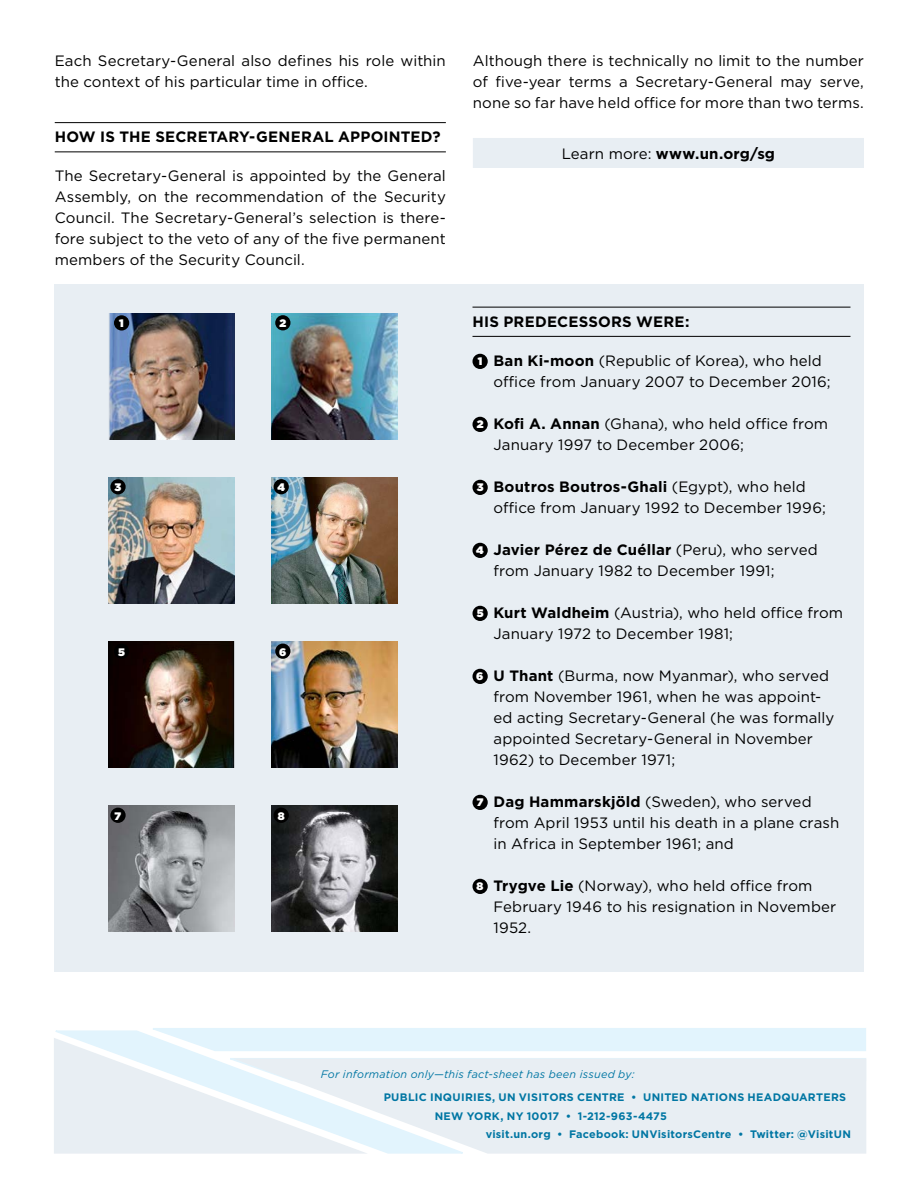
<style>
.page{position:relative;width:918px;height:1188px;background:#fff}
.page>*{position:absolute;margin:0;border:0;box-sizing:border-box;transform-origin:0 0}
.nl{font:15px/21px "Gotham";letter-spacing:.01em;color:#000}
.tx{font:15px/21px "Gotham";letter-spacing:.005em;color:#000;text-align:justify}
.tx2{font:700 15px "Gotham";letter-spacing:.015em;color:#000}
.t1{font:700 15px "Gotham";letter-spacing:.015em;color:#000}
.bulleted_number{font:900 10.95px "Gotham";color:#fff}
.photo_number{font:900 10.95px "Gotham";color:#fff}
.btx_all_caps_small{font:700 10.8px/18.6px "Gotham";letter-spacing:.025em;color:#0076a3}
.btx_upper___lowercas{font:700 10.8px "Gotham";letter-spacing:.025em;color:#0076a3}
.FYI{font:italic 10.8px "Gotham";letter-spacing:.02em;color:#0076a3}
.s1{font-weight:400}
.s2{font-weight:700}
</style>
<div class="page">
<div style="left:54px;top:284px;width:810px;height:688px;background:#e8eef3"></div>
<hr style="left:472px;top:307px;width:378px;height:1px;background:#000">
<hr style="left:472px;top:336px;width:378px;height:1px;background:#000">
<div style="left:473px;top:354px;width:15px;height:15px;background:#000;border-radius:50%"></div>
<div style="left:473px;top:417px;width:15px;height:15px;background:#000;border-radius:50%"></div>
<div style="left:473px;top:480px;width:15px;height:15px;background:#000;border-radius:50%"></div>
<div style="left:473px;top:543px;width:15px;height:15px;background:#000;border-radius:50%"></div>
<div style="left:473px;top:606px;width:15px;height:15px;background:#000;border-radius:50%"></div>
<div style="left:473px;top:669px;width:15px;height:15px;background:#000;border-radius:50%"></div>
<div style="left:473px;top:795px;width:15px;height:15px;background:#000;border-radius:50%"></div>
<div style="left:473px;top:879px;width:15px;height:15px;background:#000;border-radius:50%"></div>
<hr style="left:55px;top:122px;width:391px;height:1px;background:#000">
<hr style="left:55px;top:151px;width:391px;height:1px;background:#000">
<div style="left:473px;top:138px;width:391px;height:30px;background:#e8eef3"></div>
<svg style="left:153px;top:1028px;width:714px;height:126px;background:#e8f0f5"></svg>
<svg style="left:54px;top:1029px;width:417px;height:125px;background:#e8f2f7"></svg>
<img style="left:109px;top:314px;width:125px;height:125px">
<div style="left:114px;top:315px;width:15px;height:16px;background:#000;border-radius:50%"></div>
<img style="left:109px;top:642px;width:125px;height:125px">
<div style="left:114px;top:644px;width:15px;height:15px;background:#000;border-radius:50%"></div>
<img style="left:272px;top:314px;width:126px;height:125px">
<div style="left:275px;top:315px;width:15px;height:15px;background:#000;border-radius:50%"></div>
<img style="left:272px;top:642px;width:126px;height:125px">
<div style="left:275px;top:644px;width:15px;height:15px;background:#000;border-radius:50%"></div>
<img style="left:109px;top:478px;width:125px;height:125px">
<div style="left:110px;top:479px;width:16px;height:15px;background:#000;border-radius:50%"></div>
<svg style="left:109px;top:806px;width:125px;height:126px;background:#8d9094"></svg>
<div style="left:110px;top:808px;width:16px;height:15px;background:#000;border-radius:50%"></div>
<img style="left:272px;top:478px;width:126px;height:125px">
<div style="left:274px;top:479px;width:15px;height:15px;background:#000;border-radius:50%"></div>
<svg style="left:272px;top:806px;width:126px;height:126px;background:#565759"></svg>
<div style="left:274px;top:808px;width:15px;height:15px;background:#000;border-radius:50%"></div>
<p class="tx" style="left:55px;top:50px;width:393px">Each Secretary-General also defines his role within the context of his particular time in office.</p>
<h3 class="tx2" style="left:55px;top:129px;width:387px">HOW IS THE SECRETARY-GENERAL APPOINTED?</h3>
<p class="tx" style="left:55px;top:165px;width:393px">The Secretary-General is appointed by the General Assembly, on the recommendation of the Security Council. The Secretary-General’s selection is there&shy;fore subject to the veto of any of the five permanent members of the Security Council.</p>
<p class="photo_number" style="left:119px;top:316px;width:6px">1</p>
<p class="photo_number" style="left:279px;top:315px;width:8px">2</p>
<p class="photo_number" style="left:115px;top:479px;width:8px">3</p>
<p class="photo_number" style="left:277px;top:479px;width:9px">4</p>
<p class="photo_number" style="left:118px;top:644px;width:8px">5</p>
<p class="photo_number" style="left:279px;top:644px;width:9px">6</p>
<p class="photo_number" style="left:115px;top:808px;width:8px">7</p>
<p class="photo_number" style="left:278px;top:808px;width:8px">8</p>
<p class="tx" style="left:473px;top:50px;width:393px">Although there is technically no limit to the number of five-year terms a Secretary-General may serve, none so far have held office for more than two terms.</p>
<p class="tx2" style="left:562px;top:145px;width:215px"><span class="s1">Learn more:</span> www.un.org/sg</p>
<h3 class="t1" style="left:472px;top:312px;width:218px">HIS PREDECESSORS WERE:</h3>
<p class="bulleted_number" style="left:478px;top:354px;width:6px">1</p>
<p class="nl" style="left:494px;top:350px;width:339px"><span class="s2">Ban Ki-moon</span> (Republic of Korea), who held office from January 2007 to December 2016;</p>
<p class="bulleted_number" style="left:477px;top:417px;width:8px">2</p>
<p class="nl" style="left:494px;top:413px;width:336px"><span class="s2">Kofi A. Annan</span> (Ghana), who held office from<br>January 1997 to December 2006;</p>
<p class="bulleted_number" style="left:477px;top:480px;width:8px">3</p>
<p class="nl" style="left:494px;top:476px;width:334px"><span class="s2">Boutros Boutros-Ghali</span> (Egypt), who held office from January 1992 to December 1996;</p>
<p class="bulleted_number" style="left:476px;top:543px;width:9px">4</p>
<p class="nl" style="left:494px;top:539px;width:326px"><span class="s2">Javier Pérez de Cuéllar</span> (Peru), who served from January 1982 to December 1991;</p>
<p class="bulleted_number" style="left:477px;top:606px;width:8px">5</p>
<p class="nl" style="left:494px;top:602px;width:351px"><span class="s2">Kurt Waldheim</span> (Austria), who held office from<br>January 1972 to December 1981;</p>
<p class="bulleted_number" style="left:476px;top:669px;width:9px">6</p>
<p class="nl" style="left:494px;top:665px;width:342px"><span class="s2">U Thant</span> (Burma, now Myanmar), who served from November 1961, when he was appoint&shy;ed acting Secretary-General (he was formally appointed Secretary-General in November 1962) to December 1971;</p>
<p class="bulleted_number" style="left:477px;top:795px;width:8px">7</p>
<p class="nl" style="left:494px;top:791px;width:347px"><span class="s2">Dag Hammarskjöld</span> (Sweden), who served from April 1953 until his death in a plane crash in Africa in September 1961; and</p>
<p class="bulleted_number" style="left:477px;top:879px;width:8px">8</p>
<p class="nl" style="left:494px;top:875px;width:344px"><span class="s2">Trygve Lie</span> (Norway), who held office from<br>February 1946 to his resignation in November<br>1952.</p>
<p class="FYI" style="left:321px;top:1068px;width:316px">For information only—this fact-sheet has been issued by:</p>
<p class="btx_all_caps_small" style="left:435px;top:1088px;width:413px;text-indent:-51px">PUBLIC INQUIRIES, UN VISITORS CENTRE • UNITED NATIONS HEADQUARTERS<br>NEW YORK, NY 10017 • 1-212-963-4475</p>
<p class="btx_upper___lowercas" style="left:486px;top:1127px;width:367px">visit.un.org • Facebook: UNVisitorsCentre • Twitter: @VisitUN</p>
</div>
